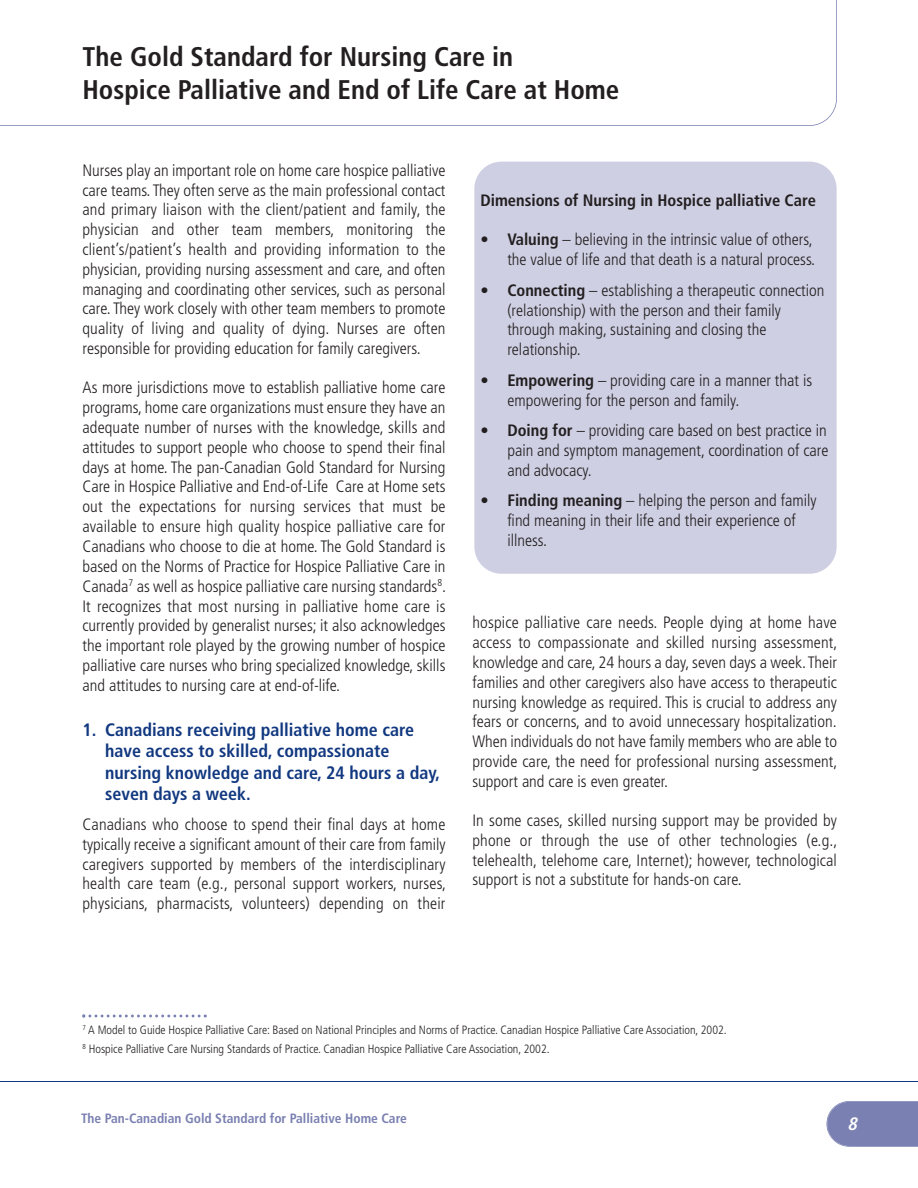
<style>
.page{position:relative;width:918px;height:1188px;background:#fff}
.page>*{position:absolute;margin:0;border:0;box-sizing:border-box;transform-origin:0 0}
.t1{font:700 condensed 27px/33px "Frutiger";color:#231f20}
.t2{font:700 condensed 18px/21.6px "Frutiger";color:#113880}
.t3{font:italic 700 condensed 18px "Frutiger";color:#fff}
.t4{font:300 condensed 16.5px/19.8px "Frutiger";color:#231f20;text-align:justify}
.t5{font:700 condensed 16.5px "Frutiger";color:#231f20}
.t6{font:700 condensed 13.5px "Frutiger";color:#7a80b1}
.t7{font:300 condensed 12px/19.6px "Frutiger";color:#231f20}
.s1{font-weight:700}
</style>
<div class="page">
<svg style="left:826px;top:1101px;width:92px;height:46px"></svg>
<svg style="left:0;top:0;width:837px;height:126px"></svg>
<svg style="left:0;top:1081px;width:918px;height:1px"></svg>
<svg style="left:82px;top:1014px;width:125px;height:3px"></svg>
<div style="left:474px;top:162px;width:363px;height:412px;background:#cecfe3;border-radius:27px"></div>
<h1 class="t1" style="left:82px;top:42px;width:538px">The Gold Standard for Nursing Care in<br>Hospice Palliative and End of Life Care at Home</h1>
<p class="t4" style="left:82px;top:162px;width:365px">Nurses play an important role on home care hospice palliative care teams. They often serve as the main professional contact and primary liaison with the client/patient and family, the physician and other team members, monitoring the client’s/patient’s health and providing information to the physician, providing nursing assessment and care, and often managing and coordinating other services, such as personal care. They work closely with other team members to promote quality of living and quality of dying. Nurses are often responsible for providing education for family caregivers.</p>
<p class="t4" style="left:82px;top:379px;width:365px">As more jurisdictions move to establish palliative home care programs, home care organizations must ensure they have an adequate number of nurses with the knowledge, skills and attitudes to support people who choose to spend their final days at home. The pan-Canadian Gold Standard for Nursing Care in Hospice Palliative and End-of-Life Care at Home sets out the expectations for nursing services that must be available to ensure high quality hospice palliative care for Canadians who choose to die at home. The Gold Standard is based on the Norms of Practice for Hospice Palliative Care in Canada<sup>7</sup> as well as hospice palliative care nursing standards<sup>8</sup>.<br>It recognizes that most nursing in palliative home care is currently provided by generalist nurses; it also acknowledges the important role played by the growing number of hospice palliative care nurses who bring specialized knowledge, skills and attitudes to nursing care at end-of-life.</p>
<p class="t2" style="left:105px;top:720px;width:337px;text-indent:-23px">1. Canadians receiving palliative home care have access to skilled, compassionate nursing knowledge and care, 24 hours a day, seven days a week.</p>
<p class="t4" style="left:82px;top:816px;width:365px">Canadians who choose to spend their final days at home typically receive a significant amount of their care from family caregivers supported by members of the interdisciplinary health care team (e.g., personal support workers, nurses, physicians, pharmacists, volunteers) depending on their</p>
<p class="t5" style="left:480px;top:194px;width:337px">Dimensions of Nursing in Hospice palliative Care</p>
<p class="t4" style="left:480px;top:231px;width:336px;text-align:right">• <span class="s1">Valuing</span> – believing in the intrinsic value of others, the value of life and that death is a natural process.</p>
<p class="t4" style="left:507px;top:281px;width:319px;text-align:left;text-indent:-27px">• <span class="s1">Connecting</span> – establishing a therapeutic connection (relationship) with the person and their family through making, sustaining and closing the relationship.</p>
<p class="t4" style="left:507px;top:371px;width:306px;text-indent:-27px">• <span class="s1">Empowering</span> – providing care in a manner that is empowering for the person and family.</p>
<p class="t4" style="left:507px;top:422px;width:323px;text-indent:-27px">• <span class="s1">Doing for</span> – providing care based on best practice in pain and symptom management, coordination of care and advocacy.</p>
<p class="t4" style="left:507px;top:492px;width:311px;text-align:left;text-indent:-27px">• <span class="s1">Finding meaning</span> – helping the person and family find meaning in their life and their experience of illness.</p>
<p class="t4" style="left:473px;top:614px;width:367px">hospice palliative care needs. People dying at home have access to compassionate and skilled nursing assessment, knowledge and care, 24 hours a day, seven days a week. Their families and other caregivers also have access to therapeutic nursing knowledge as required. This is crucial to address any fears or concerns, and to avoid unnecessary hospitalization.<br>When individuals do not have family members who are able to provide care, the need for professional nursing assessment, support and care is even greater.</p>
<p class="t4" style="left:473px;top:812px;width:367px">In some cases, skilled nursing support may be provided by phone or through the use of other technologies (e.g., telehealth, telehome care, Internet); however, technological support is not a substitute for hands-on care.</p>
<p class="t7" style="left:82px;top:1021px;width:646px"><sup>7</sup> A Model to Guide Hospice Palliative Care: Based on National Principles and Norms of Practice. Canadian Hospice Palliative Care Association, 2002.<br><sup>8</sup> Hospice Palliative Care Nursing Standards of Practice. Canadian Hospice Palliative Care Association, 2002.</p>
<p class="t6" style="left:81px;top:1112px;width:328px">The Pan-Canadian Gold Standard for Palliative Home Care</p>
<p class="t3" style="left:848px;top:1116px;width:15px">8</p>
</div>
